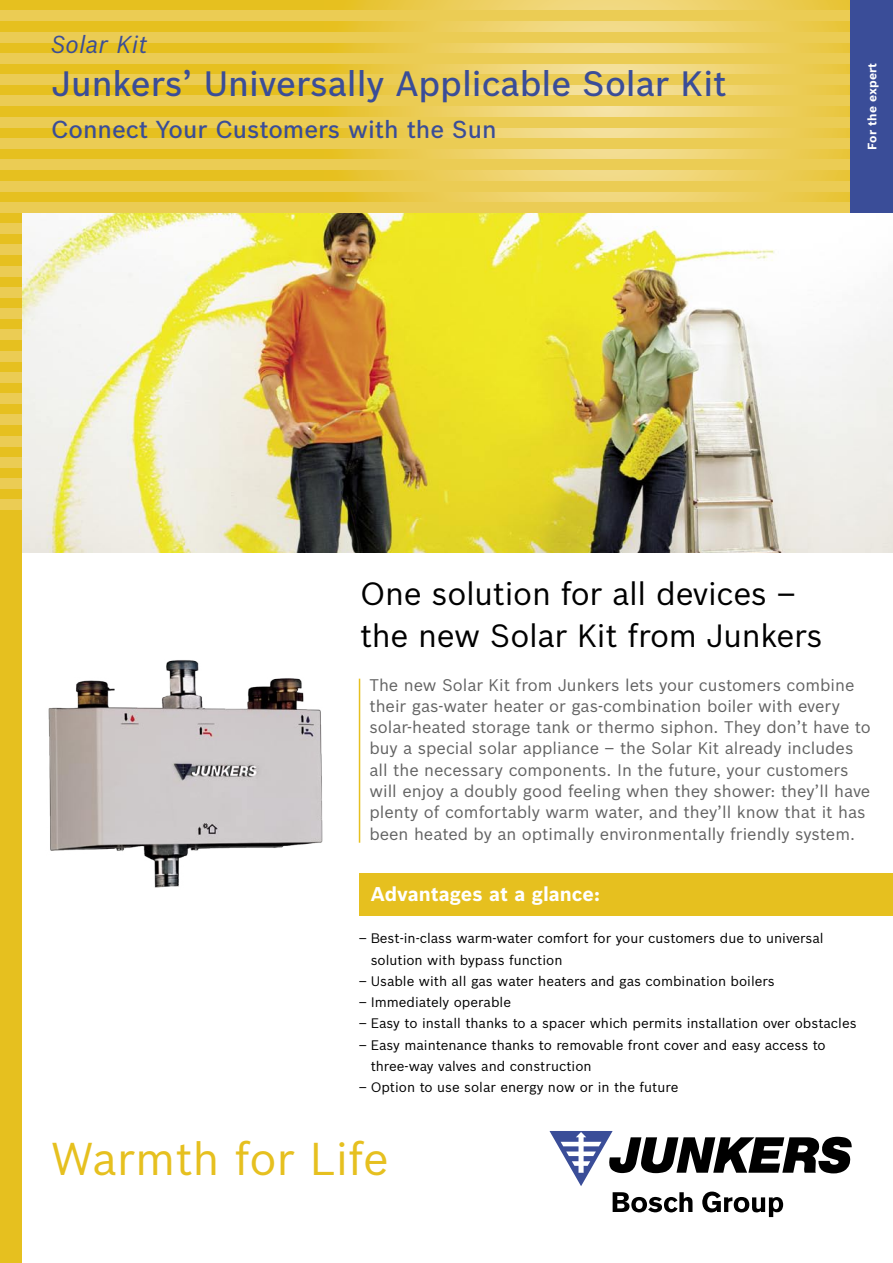
<style>
.page{position:relative;width:893px;height:1263px;background:#fff}
.page>*{position:absolute;margin:0;border:0;box-sizing:border-box;transform-origin:0 0}
.t1{font:45px "Bosch Sans";letter-spacing:-.005em;color:#e6c01f}
._13_TITEL_HEAD{font:500 34.5px "Bosch Sans";color:#3a4d98}
._01_HEADLINE{font:31.5px/42.5px "Bosch Sans";letter-spacing:-.01em;color:#000}
._15_TITEL_SUB{font:500 24px "Bosch Sans";color:#3a4d98}
.t2{font:italic 24px "Bosch Sans";letter-spacing:.005em;color:#3a4d98}
._07_BULLET_Head{font:700 19.5px "Bosch Sans";color:#fff}
._02_INTRO{font:16.5px/21.3px "Bosch Sans";color:#636363}
._09_BULLET_Copy_ohne_Linien{font:13.5px/21.3px "Bosch Sans";color:#000}
.t3{font:700 12px "Bosch Sans";letter-spacing:.01em;color:#fff}
</style>
<div class="page">
<img style="left:21px;top:213px;width:872px;height:340px">
<svg style="left:323px;top:0;width:527px;height:202px;background:#edd065"></svg>
<div style="left:0;top:0;width:323px;height:213px;background:#e6c01f"></div>
<div style="left:0;top:11px;width:893px;height:10px;background:#ebcc54"></div>
<div style="left:0;top:32px;width:893px;height:11px;background:#ebcc54"></div>
<div style="left:0;top:53px;width:893px;height:11px;background:#ebcc54"></div>
<div style="left:0;top:74px;width:893px;height:11px;background:#ebcc54"></div>
<div style="left:0;top:96px;width:893px;height:10px;background:#ebcc54"></div>
<div style="left:0;top:117px;width:893px;height:11px;background:#ebcc54"></div>
<div style="left:0;top:138px;width:893px;height:11px;background:#ebcc54"></div>
<div style="left:0;top:159px;width:893px;height:11px;background:#ebcc54"></div>
<div style="left:0;top:181px;width:893px;height:10px;background:#ebcc54"></div>
<div style="left:0;top:202px;width:893px;height:11px;background:#ebcc54"></div>
<div style="left:0;top:0;width:21px;height:1263px;background:#e6c01f"></div>
<div style="left:0;top:11px;width:21px;height:10px;background:#ebcc54"></div>
<div style="left:0;top:32px;width:21px;height:11px;background:#ebcc54"></div>
<div style="left:0;top:53px;width:21px;height:11px;background:#ebcc54"></div>
<div style="left:0;top:74px;width:21px;height:11px;background:#ebcc54"></div>
<div style="left:0;top:96px;width:21px;height:10px;background:#ebcc54"></div>
<div style="left:0;top:117px;width:21px;height:11px;background:#ebcc54"></div>
<div style="left:0;top:138px;width:21px;height:11px;background:#ebcc54"></div>
<div style="left:0;top:159px;width:21px;height:11px;background:#ebcc54"></div>
<div style="left:0;top:181px;width:21px;height:10px;background:#ebcc54"></div>
<div style="left:0;top:202px;width:21px;height:11px;background:#ebcc54"></div>
<div style="left:0;top:223px;width:21px;height:11px;background:#ebcc54"></div>
<div style="left:0;top:244px;width:21px;height:11px;background:#ebcc54"></div>
<div style="left:0;top:266px;width:21px;height:10px;background:#ebcc54"></div>
<div style="left:0;top:287px;width:21px;height:11px;background:#ebcc54"></div>
<div style="left:0;top:308px;width:21px;height:11px;background:#ebcc54"></div>
<div style="left:0;top:330px;width:21px;height:10px;background:#ebcc54"></div>
<div style="left:0;top:351px;width:21px;height:10px;background:#ebcc54"></div>
<div style="left:0;top:372px;width:21px;height:11px;background:#ebcc54"></div>
<div style="left:0;top:393px;width:21px;height:11px;background:#ebcc54"></div>
<div style="left:0;top:415px;width:21px;height:10px;background:#ebcc54"></div>
<div style="left:0;top:436px;width:21px;height:10px;background:#ebcc54"></div>
<div style="left:0;top:457px;width:21px;height:11px;background:#ebcc54"></div>
<div style="left:0;top:478px;width:21px;height:11px;background:#ebcc54"></div>
<div style="left:0;top:500px;width:21px;height:10px;background:#ebcc54"></div>
<hr style="left:359px;top:679px;width:1px;height:164px;background:#e6c01f">
<div style="left:850px;top:0;width:43px;height:213px;background:#3a4d98"></div>
<div style="left:359px;top:873px;width:534px;height:43px;background:#e6c01f"></div>
<svg style="left:549px;top:1131px;width:303px;height:86px"></svg>
<img style="left:21px;top:625px;width:302px;height:283px">
<p class="t2" style="left:51px;top:30px;width:98px">Solar Kit</p>
<p class="_13_TITEL_HEAD" style="left:51px;top:62px;width:677px">Junkers’ Universally Applicable Solar Kit</p>
<p class="_15_TITEL_SUB" style="left:51px;top:115px;width:447px">Connect Your Customers with the Sun</p>
<p class="t3" style="left:865px;top:150px;width:89px;rotate:-90deg">For the expert</p>
<p class="_01_HEADLINE" style="left:360px;top:572px;width:464px">One solution for all devices – the new Solar Kit from Junkers</p>
<p class="_02_INTRO" style="left:369px;top:674px;width:503px">The new Solar Kit from Junkers lets your customers combine their gas-water heater or gas-combination boiler with every solar-heated storage tank or thermo siphon. They don’t have to buy a special solar appliance – the Solar Kit already includes all the necessary components. In the future, your customers will enjoy a doubly good feeling when they shower: they’ll have plenty of comfortably warm water, and they’ll know that it has been heated by an optimally environmentally friendly system.</p>
<p class="_07_BULLET_Head" style="left:371px;top:882px;width:231px">Advantages at a glance:</p>
<p class="_09_BULLET_Copy_ohne_Linien" style="left:371px;top:928px;width:454px;text-indent:-12px">– Best-in-class warm-water comfort for your customers due to universal solution with bypass function</p>
<p class="_09_BULLET_Copy_ohne_Linien" style="left:359px;top:970px;width:417px">– Usable with all gas water heaters and gas combination boilers</p>
<p class="_09_BULLET_Copy_ohne_Linien" style="left:359px;top:991px;width:154px">– Immediately operable</p>
<p class="_09_BULLET_Copy_ohne_Linien" style="left:359px;top:1013px;width:499px">– Easy to install thanks to a spacer which permits installation over obstacles</p>
<p class="_09_BULLET_Copy_ohne_Linien" style="left:371px;top:1034px;width:457px;text-indent:-12px">– Easy maintenance thanks to removable front cover and easy access to three-way valves and construction</p>
<p class="_09_BULLET_Copy_ohne_Linien" style="left:359px;top:1076px;width:321px">– Option to use solar energy now or in the future</p>
<p class="t1" style="left:51px;top:1130px;width:339px">Warmth for Life</p>
</div>
